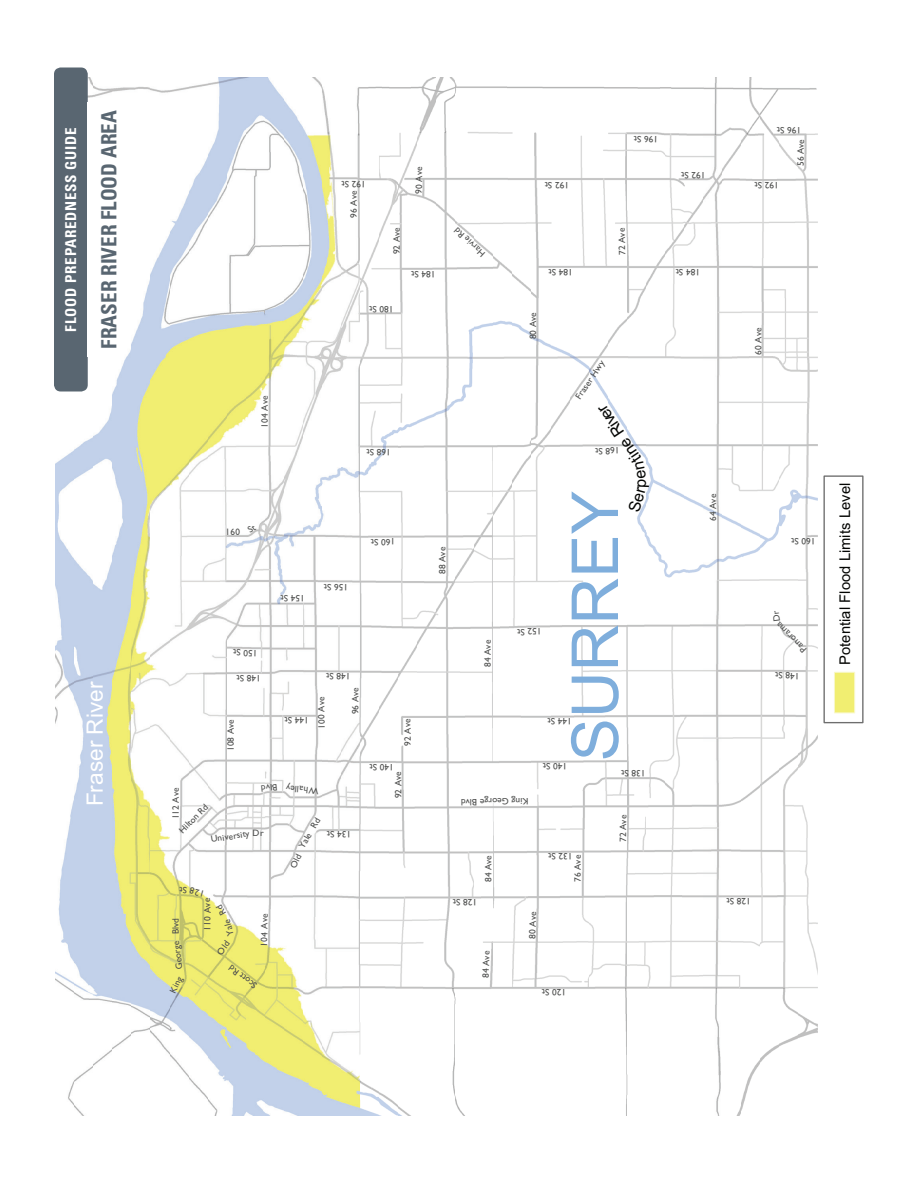
<style>
.page{position:relative;width:918px;height:1188px;background:#fff}
.page>*{position:absolute;margin:0;border:0;box-sizing:border-box;transform-origin:0 0}
.t1{font:64.8px "Arial";color:#7faedc}
.t2{font:22.5px "Arial";color:#fff}
.t3{font:700 condensed 21px "Univers";color:#596671}
.t4{font:16.2px "Arial";color:#040503}
.t5{font:700 condensed 15px "Univers";letter-spacing:.05em;color:#fff}
.t6{font:14.7px "Arial";letter-spacing:.005em;color:#040503}
.t7{font:9.3px "Gill Sans";color:#4d4e4d}
</style>
<div class="page">
<img style="left:56px;top:78px;width:762px;height:1037px">
<div style="left:823px;top:475px;width:41px;height:248px;border:1px solid #6e6e6e"></div>
<div style="left:834px;top:672px;width:21px;height:41px;background:#f1ee71;border:1px solid #f9f8c8"></div>
<div style="left:54px;top:68px;width:34px;height:324px;background:#596671;border-radius:7px"></div>
<div style="left:88px;top:102px;width:35px;height:255px;background:#fff"></div>
<svg style="left:628px;top:461px;width:21px;height:52px"></svg>
<svg style="left:261px;top:914px;width:7px;height:31px"></svg>
<svg style="left:290px;top:853px;width:12px;height:15px"></svg>
<svg style="left:217px;top:940px;width:13px;height:15px"></svg>
<svg style="left:773px;top:610px;width:7px;height:11px"></svg>
<svg style="left:180px;top:887px;width:46px;height:43px"></svg>
<svg style="left:227px;top:528px;width:13px;height:7px"></svg>
<svg style="left:247px;top:525px;width:9px;height:8px"></svg>
<h3 class="t5" style="left:62px;top:332px;width:206px;rotate:-90deg">FLOOD PREPAREDNESS GUIDE</h3>
<h3 class="t3" style="left:96px;top:349px;width:240px;rotate:-90deg">FRASER RIVER FLOOD AREA</h3>
<h2 class="t2" style="left:80px;top:806px;width:126px;rotate:-90deg">Fraser River</h2>
<p class="t7" style="left:259px;top:428px;width:33px;rotate:-90deg">104 Ave</p>
<p class="t7" style="left:366px;top:190px;width:26px;rotate:-179deg">192 St</p>
<p class="t7" style="left:348px;top:218px;width:29px;rotate:-90deg">96 Ave</p>
<p class="t7" style="left:391px;top:254px;width:29px;rotate:-90deg">92 Ave</p>
<p class="t7" style="left:394px;top:314px;width:26px;rotate:179deg">180 St</p>
<p class="t7" style="left:413px;top:194px;width:29px;rotate:-89deg">90 Ave</p>
<p class="t7" style="left:436px;top:279px;width:26px;rotate:179deg">184 St</p>
<p class="t7" style="left:480px;top:259px;width:40px;rotate:-137deg">H arvie Rd</p>
<p class="t7" style="left:569px;top:190px;width:26px;rotate:-180deg">192 St</p>
<p class="t7" style="left:658px;top:145px;width:26px;rotate:-179deg">196 St</p>
<p class="t7" style="left:705px;top:180px;width:26px;rotate:-180deg">192 St</p>
<p class="t7" style="left:617px;top:255px;width:29px;rotate:-91deg">72 Ave</p>
<p class="t7" style="left:573px;top:278px;width:26px;rotate:-180deg">184 St</p>
<p class="t7" style="left:700px;top:278px;width:26px;rotate:-180deg">184 St</p>
<p class="t7" style="left:528px;top:339px;width:29px;rotate:-90deg">80 Ave</p>
<p class="t7" style="left:573px;top:395px;width:47px;rotate:-56deg">Fraser H w y</p>
<h3 class="t4" style="left:629px;top:467px;width:68px;rotate:-124deg">tni eRvi er</h3>
<p class="t7" style="left:391px;top:457px;width:26px;rotate:-179deg">168 St</p>
<p class="t7" style="left:620px;top:456px;width:26px;rotate:179deg">168 St</p>
<p class="t7" style="left:257px;top:658px;width:26px;rotate:-179deg">150 St</p>
<p class="t7" style="left:305px;top:604px;width:26px;rotate:-180deg">154 St</p>
<p class="t7" style="left:348px;top:592px;width:26px;rotate:-180deg">156 St</p>
<p class="t7" style="left:261px;top:683px;width:26px;rotate:180deg">148 St</p>
<p class="t7" style="left:350px;top:682px;width:26px;rotate:-179deg">148 St</p>
<p class="t7" style="left:225px;top:751px;width:33px;rotate:-90deg">108 Ave</p>
<p class="t7" style="left:309px;top:726px;width:26px;rotate:-180deg">144 St</p>
<p class="t7" style="left:316px;top:729px;width:33px;rotate:-91deg">100 Ave</p>
<p class="t7" style="left:350px;top:714px;width:29px;rotate:-90deg">96 Ave</p>
<p class="t7" style="left:278px;top:792px;width:18px;rotate:174deg">dvlB</p>
<p class="t7" style="left:318px;top:797px;width:35px;rotate:-174deg">W yel lah</p>
<p class="t7" style="left:170px;top:819px;width:33px;rotate:-90deg">112 Ave</p>
<p class="t7" style="left:177px;top:828px;width:39px;rotate:-45deg">H ilton Rd</p>
<p class="t7" style="left:296px;top:845px;width:35px;rotate:-60deg">Yale Rd</p>
<p class="t7" style="left:210px;top:834px;width:41px;rotate:-9deg">U niversity</p>
<p class="t7" style="left:253px;top:828px;width:13px">Dr</p>
<p class="t7" style="left:351px;top:840px;width:26px;rotate:179deg">134 St</p>
<p class="t7" style="left:395px;top:547px;width:26px;rotate:180deg">160 St</p>
<p class="t7" style="left:437px;top:574px;width:29px;rotate:-90deg">88 Ave</p>
<p class="t7" style="left:402px;top:746px;width:29px;rotate:-90deg">92 Ave</p>
<p class="t7" style="left:482px;top:667px;width:29px;rotate:-90deg">84 Ave</p>
<h1 class="t1" style="left:553px;top:761px;width:272px;rotate:-90deg">SURREY</h1>
<p class="t7" style="left:542px;top:637px;width:26px;rotate:179deg">152 St</p>
<p class="t7" style="left:572px;top:727px;width:26px;rotate:180deg">144 St</p>
<p class="t7" style="left:394px;top:772px;width:26px;rotate:-180deg">140 St</p>
<p class="t7" style="left:567px;top:772px;width:26px;rotate:180deg">140 St</p>
<p class="t7" style="left:393px;top:799px;width:29px;rotate:-91deg">92 Ave</p>
<p class="t7" style="left:528px;top:807px;width:69px;rotate:180deg">King George Blvd</p>
<p class="t7" style="left:483px;top:882px;width:29px;rotate:-90deg">84 Ave</p>
<p class="t7" style="left:573px;top:861px;width:26px;rotate:180deg">132 St</p>
<p class="t7" style="left:572px;top:882px;width:29px;rotate:-90deg">76 Ave</p>
<p class="t7" style="left:645px;top:778px;width:26px;rotate:180deg">138 St</p>
<p class="t7" style="left:618px;top:842px;width:29px;rotate:-89deg">72 Ave</p>
<p class="t7" style="left:708px;top:521px;width:29px;rotate:-90deg">64 Ave</p>
<p class="t7" style="left:801px;top:136px;width:26px;rotate:179deg">196 St</p>
<p class="t7" style="left:779px;top:191px;width:26px;rotate:-180deg">192 St</p>
<p class="t7" style="left:795px;top:166px;width:29px;rotate:-90deg">56 Ave</p>
<p class="t7" style="left:753px;top:355px;width:29px;rotate:-90deg">60 Ave</p>
<p class="t7" style="left:816px;top:547px;width:26px;rotate:180deg">160 St</p>
<p class="t7" style="left:801px;top:655px;width:40px;rotate:-135deg">Panor ma a</p>
<p class="t7" style="left:800px;top:681px;width:26px;rotate:-180deg">148 St</p>
<p class="t7" style="left:170px;top:934px;width:18px;rotate:-91deg">Blvd</p>
<p class="t7" style="left:174px;top:970px;width:31px;rotate:-97deg">George</p>
<p class="t7" style="left:168px;top:990px;width:19px;rotate:-65deg">King</p>
<p class="t7" style="left:226px;top:937px;width:18px;rotate:-105deg">Ya el</p>
<p class="t7" style="left:253px;top:991px;width:34px;rotate:-143deg">Scott Rd</p>
<p class="t7" style="left:477px;top:907px;width:26px;rotate:180deg">128 St</p>
<p class="t7" style="left:751px;top:906px;width:26px;rotate:180deg">128 St</p>
<p class="t7" style="left:480px;top:977px;width:29px;rotate:-88deg">84 Ave</p>
<p class="t7" style="left:527px;top:939px;width:29px;rotate:-89deg">80 Ave</p>
<p class="t7" style="left:566px;top:997px;width:26px;rotate:-180deg">120 St</p>
<h3 class="t6" style="left:835px;top:665px;width:184px;rotate:-90deg">Potential Flood Limits Level</h3>
</div>
